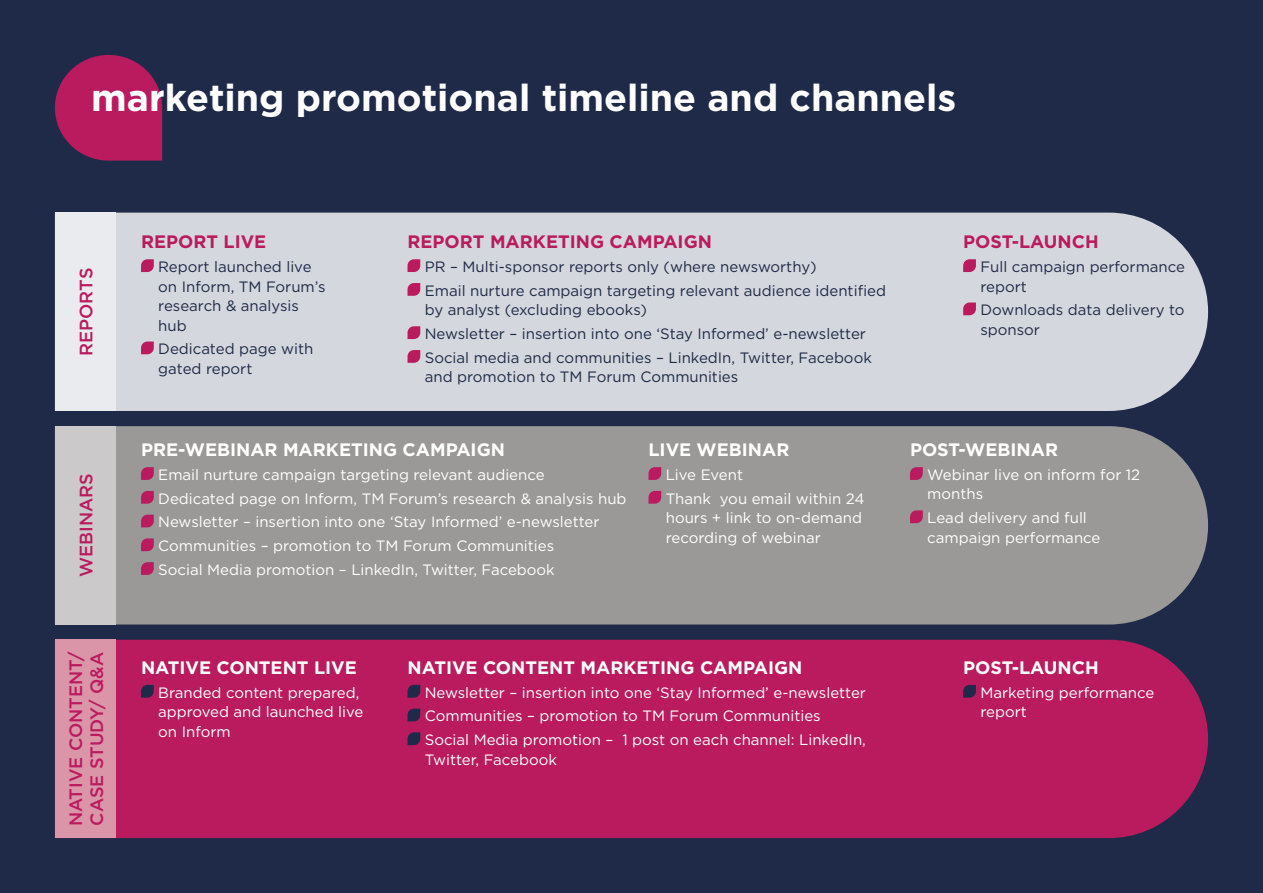
<style>
.page{position:relative;width:1263px;height:893px;background:#1e2a47}
.page>*{position:absolute;margin:0;border:0;box-sizing:border-box;transform-origin:0 0}
.t1{font:700 37.5px "Gotham";color:#fff}
.t2{font:700 18px "Gotham";color:#fff}
.t3{font:700 18px "Gotham";color:#b91b5e}
.t4{font:500 18px/21px "Gotham";color:#b91b5e}
.t5{font:15px/23.7px "Gotham";color:#fff}
.t6{font:15px/19.5px "Gotham";color:#1e2a47}
</style>
<div class="page">
<svg style="left:55px;top:55px;width:107px;height:106px"></svg>
<div style="left:116px;top:213px;width:1092px;height:198px;background:#d4d7dd"></div>
<div style="left:116px;top:426px;width:1092px;height:198px;background:#9a9998"></div>
<div style="left:116px;top:640px;width:1092px;height:198px;background:#b91b5e"></div>
<div style="left:55px;top:213px;width:61px;height:198px;background:#eaebef"></div>
<div style="left:55px;top:426px;width:61px;height:198px;background:#cbc9c9"></div>
<div style="left:55px;top:640px;width:61px;height:198px;background:#da95a9"></div>
<svg style="left:141px;top:259px;width:13px;height:13px"></svg>
<svg style="left:141px;top:342px;width:13px;height:12px"></svg>
<svg style="left:141px;top:685px;width:13px;height:13px"></svg>
<svg style="left:407px;top:259px;width:13px;height:13px"></svg>
<svg style="left:407px;top:283px;width:13px;height:13px"></svg>
<svg style="left:407px;top:326px;width:13px;height:13px"></svg>
<svg style="left:407px;top:350px;width:13px;height:13px"></svg>
<svg style="left:407px;top:685px;width:13px;height:13px"></svg>
<svg style="left:407px;top:709px;width:13px;height:12px"></svg>
<svg style="left:407px;top:732px;width:13px;height:13px"></svg>
<svg style="left:141px;top:467px;width:13px;height:13px"></svg>
<svg style="left:141px;top:491px;width:13px;height:13px"></svg>
<svg style="left:141px;top:515px;width:13px;height:12px"></svg>
<svg style="left:141px;top:538px;width:13px;height:13px"></svg>
<svg style="left:141px;top:562px;width:13px;height:13px"></svg>
<svg style="left:963px;top:259px;width:13px;height:13px"></svg>
<svg style="left:963px;top:303px;width:13px;height:12px"></svg>
<svg style="left:963px;top:685px;width:13px;height:13px"></svg>
<svg style="left:910px;top:467px;width:13px;height:13px"></svg>
<svg style="left:910px;top:510px;width:13px;height:13px"></svg>
<svg style="left:648px;top:467px;width:13px;height:13px"></svg>
<svg style="left:648px;top:491px;width:13px;height:13px"></svg>
<h1 class="t1" style="left:91px;top:81px;width:867px">marketing promotional timeline and channels</h1>
<p class="t4" style="left:77px;top:356px;width:90px;rotate:-90deg">REPORTS</p>
<p class="t3" style="left:141px;top:234px;width:127px">REPORT LIVE</p>
<p class="t6" style="left:158px;top:258px;width:169px">Report launched live on Inform, TM Forum’s research &amp; analysis hub</p>
<p class="t6" style="left:158px;top:340px;width:157px">Dedicated page with gated report</p>
<p class="t3" style="left:407px;top:234px;width:306px">REPORT MARKETING CAMPAIGN</p>
<p class="t6" style="left:425px;top:256px;width:463px;line-height:23.7px">PR – Multi-sponsor reports only (where newsworthy)<br>Email nurture campaign targeting relevant audience identified</p>
<p class="t6" style="left:425px;top:299px;width:449px;line-height:23.7px">by analyst (excluding ebooks)<br>Newsletter – insertion into one ‘Stay Informed’ e-newsletter<br>Social media and communities – LinkedIn, Twitter, Facebook</p>
<p class="t6" style="left:425px;top:368px;width:315px">and promotion to TM Forum Communities</p>
<p class="t3" style="left:963px;top:234px;width:137px">POST-LAUNCH</p>
<p class="t6" style="left:980px;top:258px;width:206px">Full campaign performance report</p>
<p class="t6" style="left:980px;top:301px;width:206px">Downloads data delivery to sponsor</p>
<p class="t4" style="left:77px;top:577px;width:105px;rotate:-90deg">WEBINARS</p>
<p class="t4" style="left:66px;top:826px;width:176px;rotate:-90deg">NATIVE CONTENT/<br>CASE STUDY/ Q&amp;A</p>
<p class="t2" style="left:141px;top:442px;width:365px">PRE-WEBINAR MARKETING CAMPAIGN</p>
<p class="t5" style="left:158px;top:464px;width:470px">Email nurture campaign targeting relevant audience<br>Dedicated page on Inform, TM Forum’s research &amp; analysis hub Newsletter – insertion into one ‘Stay Informed’ e-newsletter Communities – promotion to TM Forum Communities<br>Social Media promotion – LinkedIn, Twitter, Facebook</p>
<p class="t2" style="left:648px;top:442px;width:142px">LIVE WEBINAR</p>
<p class="t5" style="left:666px;top:464px;width:200px">Live Event<br>Thank you email within 24</p>
<p class="t5" style="left:666px;top:509px;width:198px;line-height:19.5px">hours + link to on-demand recording of webinar</p>
<p class="t2" style="left:141px;top:659px;width:217px">NATIVE CONTENT LIVE</p>
<p class="t5" style="left:158px;top:683px;width:207px;line-height:19.5px">Branded content prepared, approved and launched live on Inform</p>
<p class="t2" style="left:407px;top:659px;width:396px">NATIVE CONTENT MARKETING CAMPAIGN</p>
<p class="t5" style="left:425px;top:681px;width:443px">Newsletter – insertion into one ‘Stay Informed’ e-newsletter<br>Communities – promotion to TM Forum Communities<br>Social Media promotion – 1 post on each channel: LinkedIn,</p>
<p class="t5" style="left:425px;top:748px;width:134px">Twitter, Facebook</p>
<p class="t2" style="left:910px;top:442px;width:149px">POST-WEBINAR</p>
<p class="t5" style="left:927px;top:466px;width:214px;line-height:19.5px">Webinar live on inform for 12 months</p>
<p class="t5" style="left:927px;top:509px;width:175px;line-height:19.5px">Lead delivery and full campaign performance</p>
<p class="t2" style="left:963px;top:659px;width:137px">POST-LAUNCH</p>
<p class="t5" style="left:980px;top:683px;width:175px;line-height:19.5px">Marketing performance report</p>
</div>
